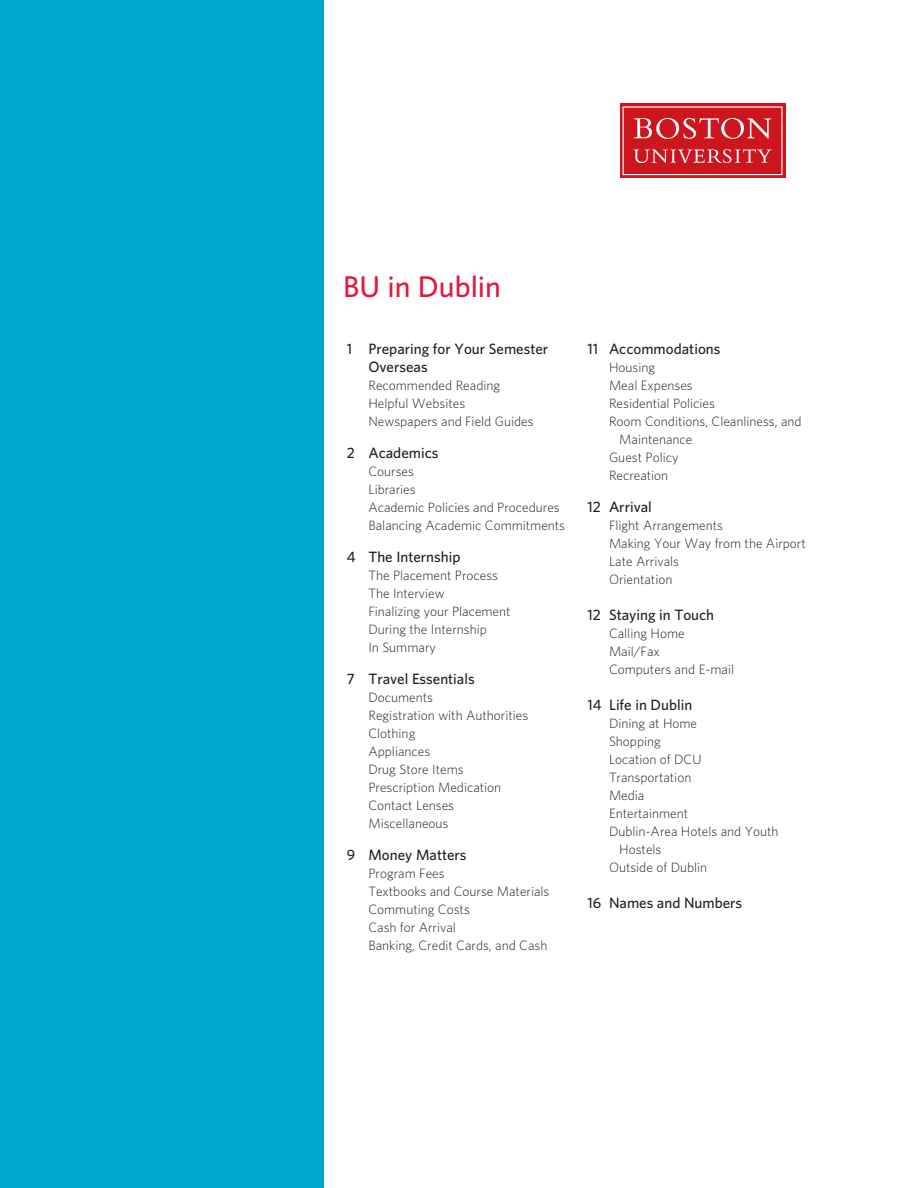
<style>
.page{position:relative;width:918px;height:1188px;background:#fff}
.page>*{position:absolute;margin:0;border:0;box-sizing:border-box;transform-origin:0 0}
.t1{font:500 30px "Whitney";color:#e4183e}
.t2{font:500 15px/18px "Whitney";color:#231f20}
.t3{font:300 13.5px/18px "Whitney";color:#231f20}
</style>
<div class="page">
<div style="left:0;top:0;width:324px;height:1188px;background:#00a7cb"></div>
<svg style="left:620px;top:104px;width:165px;height:74px"></svg>
<svg style="left:623px;top:106px;width:160px;height:69px;background:#d4383f"></svg>
<h1 class="t1" style="left:343px;top:276px;width:159px">BU in Dublin</h1>
<p class="t2" style="left:368px;top:341px;width:181px;text-indent:-22px">1 Preparing for Your Semester<br>Overseas</p>
<p class="t3" style="left:368px;top:378px;width:167px">Recommended Reading<br>Helpful Websites<br>Newspapers and Field Guides</p>
<p class="t2" style="left:347px;top:445px;width:93px">2 Academics</p>
<p class="t3" style="left:368px;top:464px;width:198px">Courses<br>Libraries<br>Academic Policies and Procedures<br>Balancing Academic Commitments</p>
<p class="t2" style="left:347px;top:549px;width:115px">4 The Internship</p>
<p class="t3" style="left:368px;top:568px;width:144px">The Placement Process<br>The Interview<br>Finalizing your Placement<br>During the Internship<br>In Summary</p>
<p class="t2" style="left:347px;top:672px;width:129px">7 Travel Essentials</p>
<p class="t3" style="left:368px;top:690px;width:161px">Documents<br>Registration with Authorities<br>Clothing<br>Appliances<br>Drug Store Items<br>Prescription Medication<br>Contact Lenses<br>Miscellaneous</p>
<p class="t2" style="left:347px;top:848px;width:121px">9 Money Matters</p>
<p class="t3" style="left:368px;top:866px;width:183px">Program Fees<br>Textbooks and Course Materials<br>Commuting Costs<br>Cash for Arrival<br>Banking, Credit Cards, and Cash</p>
<p class="t2" style="left:587px;top:341px;width:135px">11 Accommodations</p>
<p class="t3" style="left:609px;top:360px;width:48px">Housing</p>
<p class="t3" style="left:609px;top:378px;width:85px">Meal Expenses</p>
<p class="t3" style="left:609px;top:396px;width:107px">Residential Policies</p>
<p class="t3" style="left:609px;top:414px;width:194px">Room Conditions, Cleanliness, and</p>
<p class="t3" style="left:619px;top:432px;width:75px">Maintenance</p>
<p class="t3" style="left:609px;top:450px;width:71px">Guest Policy</p>
<p class="t3" style="left:609px;top:468px;width:61px">Recreation</p>
<p class="t2" style="left:587px;top:499px;width:66px">12 Arrival</p>
<p class="t3" style="left:609px;top:518px;width:198px">Flight Arrangements<br>Making Your Way from the Airport<br>Late Arrivals<br>Orientation</p>
<p class="t2" style="left:587px;top:607px;width:128px">12 Staying in Touch</p>
<p class="t3" style="left:609px;top:626px;width:127px">Calling Home<br>Mail/Fax<br>Computers and E-mail</p>
<p class="t2" style="left:587px;top:697px;width:106px">14 Life in Dublin</p>
<p class="t3" style="left:609px;top:716px;width:90px">Dining at Home</p>
<p class="t3" style="left:609px;top:734px;width:53px">Shopping</p>
<p class="t3" style="left:609px;top:752px;width:94px">Location of DCU</p>
<p class="t3" style="left:609px;top:770px;width:84px">Transportation</p>
<p class="t3" style="left:609px;top:788px;width:37px">Media</p>
<p class="t3" style="left:609px;top:806px;width:81px">Entertainment</p>
<p class="t3" style="left:609px;top:824px;width:171px">Dublin-Area Hotels and Youth</p>
<p class="t3" style="left:619px;top:842px;width:44px">Hostels</p>
<p class="t3" style="left:609px;top:860px;width:100px">Outside of Dublin</p>
<p class="t2" style="left:587px;top:895px;width:156px">16 Names and Numbers</p>
</div>
